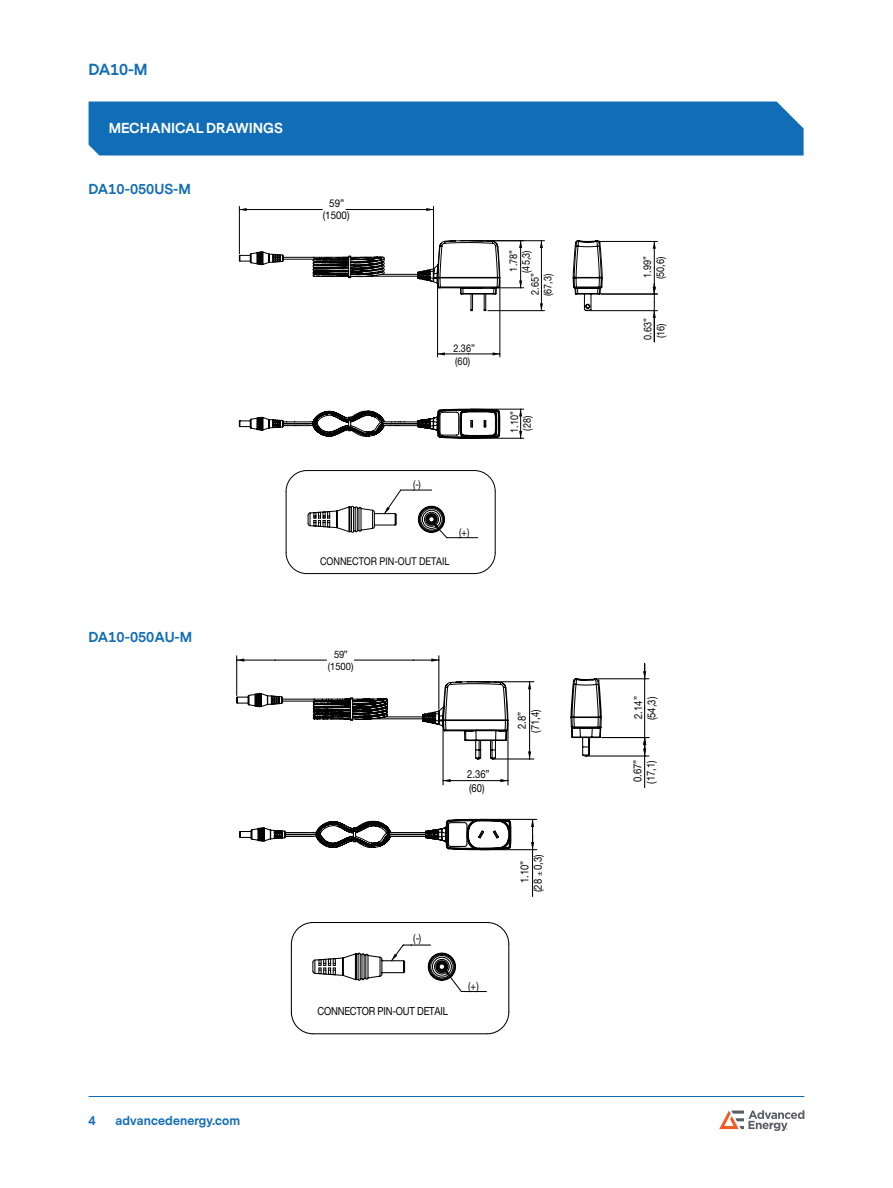
<style>
.page{position:relative;width:893px;height:1188px;background:#fff}
.page>*{position:absolute;margin:0;border:0;box-sizing:border-box;transform-origin:0 0}
.t1{font:700 15px "Messina Sans";color:#126db7}
.t2{font:700 13.5px "Messina Sans";color:#126db7}
.t3{font:700 13.5px "Messina Sans";color:#fff}
.t4{font:700 12px "Messina Sans";letter-spacing:.01em;color:#126db7}
.t5{font:11.1px/13.4px "Helvetica Neue LT Std";letter-spacing:-.02em;color:#030303;scale:.85 1}
.t6{font:10.65px/12.9px "Helvetica Neue LT Std";color:#030303;scale:.85 1}
.t7{font:10.65px/11.9px "Helvetica Neue LT Std";color:#030303;text-align:center;scale:.91 1}
.t8{font:10.2px/12.3px "Helvetica Neue LT Std";color:#030303;text-align:center;scale:.91 1}
.s1{font-size:7.8px}
</style>
<div class="page">
<hr style="left:89px;top:1096px;width:715px;height:1px;background:#126db7">
<svg style="left:719px;top:1110px;width:85px;height:21px"></svg>
<div style="left:89px;top:102px;width:715px;height:54px;background:#126db7"></div>
<hr style="left:599px;top:241px;width:58px;height:1px;background:#030303">
<hr style="left:601px;top:294px;width:56px;height:1px;background:#030303">
<hr style="left:590px;top:310px;width:67px;height:1px;background:#030303">
<hr style="left:654px;top:302px;width:1px;height:40px;background:#030303">
<svg style="left:653px;top:242px;width:3px;height:60px"></svg>
<svg style="left:653px;top:311px;width:3px;height:7px"></svg>
<hr style="left:433px;top:206px;width:1px;height:63px;background:#030303">
<hr style="left:346px;top:209px;width:63px;height:1px;background:#030303">
<svg style="left:409px;top:208px;width:24px;height:3px"></svg>
<hr style="left:239px;top:206px;width:1px;height:48px;background:#030303">
<hr style="left:239px;top:209px;width:83px;height:1px;background:#030303">
<svg style="left:239px;top:208px;width:8px;height:3px"></svg>
<svg style="left:239px;top:240px;width:364px;height:334px"></svg>
<svg style="left:272px;top:240px;width:330px;height:293px"></svg>
<hr style="left:598px;top:678px;width:51px;height:1px;background:#030303">
<hr style="left:644px;top:664px;width:1px;height:44px;background:#030303">
<hr style="left:644px;top:708px;width:1px;height:45px;background:#030303">
<svg style="left:643px;top:664px;width:3px;height:15px"></svg>
<hr style="left:602px;top:737px;width:47px;height:1px;background:#030303">
<hr style="left:589px;top:756px;width:60px;height:1px;background:#030303">
<hr style="left:644px;top:747px;width:1px;height:41px;background:#030303">
<svg style="left:643px;top:738px;width:3px;height:18px"></svg>
<hr style="left:438px;top:656px;width:1px;height:53px;background:#030303">
<hr style="left:354px;top:660px;width:59px;height:1px;background:#030303">
<svg style="left:413px;top:658px;width:26px;height:4px"></svg>
<hr style="left:236px;top:656px;width:1px;height:40px;background:#030303">
<hr style="left:237px;top:660px;width:38px;height:1px;background:#030303">
<hr style="left:275px;top:660px;width:52px;height:1px;background:#030303">
<svg style="left:237px;top:658px;width:7px;height:4px"></svg>
<svg style="left:236px;top:678px;width:274px;height:356px"></svg>
<svg style="left:273px;top:677px;width:329px;height:304px"></svg>
<h1 class="t1" style="left:89px;top:59px;width:61px">DA10-M</h1>
<p class="t3" style="left:109px;top:119px;width:176px">MECHANICAL DRAWINGS</p>
<p class="t2" style="left:89px;top:180px;width:104px">DA10-050US-M</p>
<p class="t2" style="left:89px;top:627px;width:105px">DA10-050AU-M</p>
<p class="t7" style="left:323px;top:198px;width:31px">59” (1500)</p>
<p class="t6" style="left:453px;top:342px;width:27px">2.36” (60)</p>
<p class="t6" style="left:413px;top:478px;width:11px">(-)</p>
<p class="t6" style="left:459px;top:525px;width:13px">(+)</p>
<p class="t6" style="left:320px;top:555px;width:154px">CONNECTOR PIN-OUT DETAIL</p>
<p class="t6" style="left:507px;top:273px;width:28px;rotate:-90deg">1.78” (45,3)</p>
<p class="t6" style="left:641px;top:279px;width:28px;rotate:-90deg">1.99” (50,6)</p>
<p class="t6" style="left:528px;top:296px;width:28px;rotate:-90deg">2.65” (67,3)</p>
<p class="t6" style="left:508px;top:433px;width:27px;rotate:-90deg">1.10” (28)</p>
<p class="t6" style="left:641px;top:340px;width:27px;rotate:-90deg">0.63” (16)</p>
<p class="t8" style="left:328px;top:648px;width:30px">59” (1500)</p>
<p class="t5" style="left:467px;top:767px;width:28px">2.36” (60)</p>
<p class="t5" style="left:413px;top:932px;width:11px">(-)</p>
<p class="t5" style="left:317px;top:1005px;width:155px">CONNECTOR PIN-OUT DETAIL</p>
<p class="t5" style="left:468px;top:979px;width:14px">(+)</p>
<p class="t5" style="left:515px;top:733px;width:29px;text-align:center;rotate:-90deg">2.8” (71,4)</p>
<p class="t5" style="left:518px;top:892px;width:46px;text-align:center;rotate:-90deg">1.10” (28 <span class="s1">±</span> 0,3)</p>
<p class="t5" style="left:631px;top:720px;width:30px;rotate:-90deg">2.14” (54,3)</p>
<p class="t5" style="left:631px;top:784px;width:30px;rotate:-90deg">0.67” (17,1)</p>
<p class="t4" style="left:89px;top:1113px;width:9px">4</p>
<p class="t4" style="left:116px;top:1113px;width:126px">advancedenergy.com</p>
</div>
